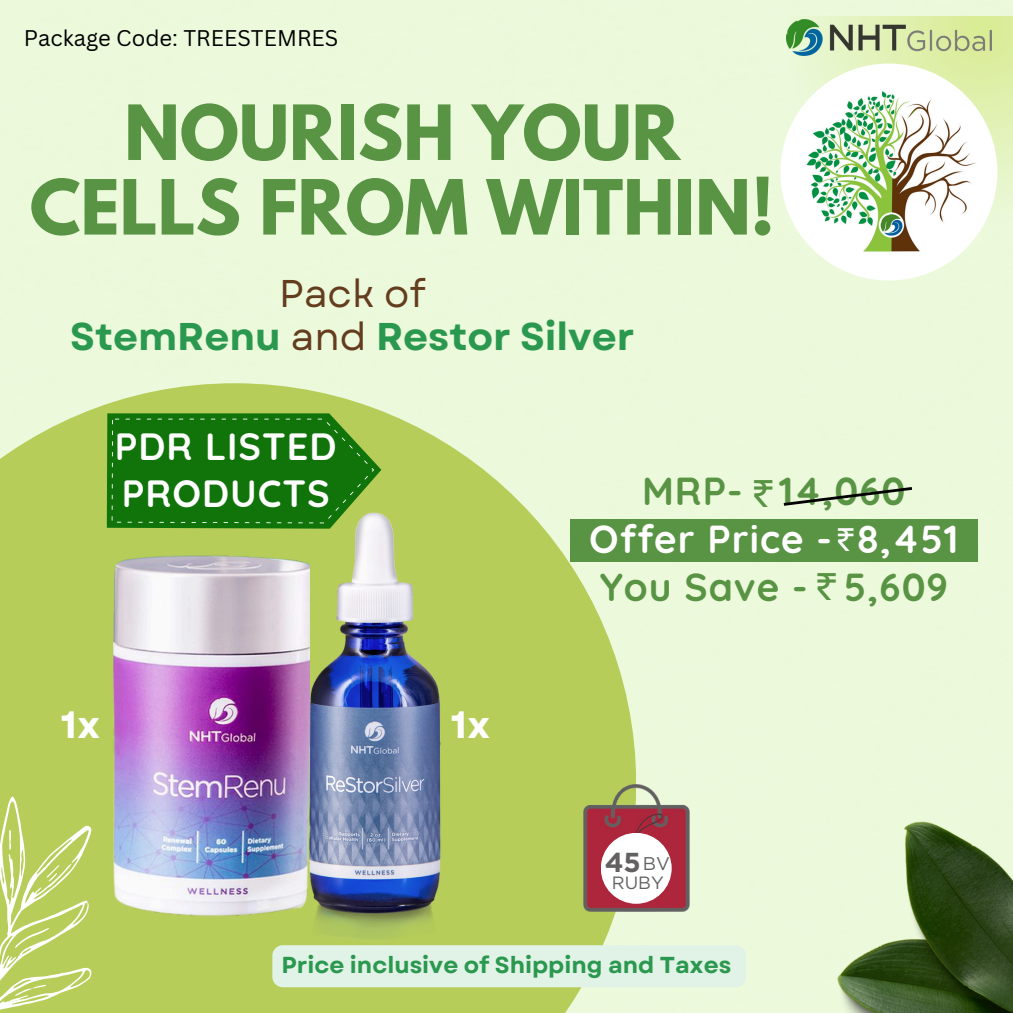
<style>
.page{position:relative;width:1013px;height:1013px;background:#fff}
.page>*{position:absolute;margin:0;border:0;box-sizing:border-box;transform-origin:0 0}
.t1{font:700 67.38px/74.6px "League Spartan";color:#599344;text-align:center}
.t2{font:43.25px "Noto Sans Gurmukhi";color:#599344}
.t3{font:700 38.88px/47.8px "Quicksand";letter-spacing:.025em;color:#fff}
.t4{font:700 38.88px "Quicksand";letter-spacing:.025em;color:#599344}
.t5{font:700 38.62px/42.9px "Garet";color:#2b984f;text-align:center}
.t6{font:700 38px "Garet";color:#fff}
.t7{font:700 37.88px/46.9px "Quicksand";letter-spacing:.025em;color:#fff}
.t8{font:36.62px "Noto Sans Gurmukhi";color:#fff}
.t9{font:700 27.38px "Gotham";color:#626061}
.t10{font:700 23.12px "Garet";color:#2b984f}
.t11{font:22px "Canva Sans";color:#000}
.t12{font:18.38px "Gotham";color:#626061}
.t13{font:17.75px "Gotham";color:#626061}
.s1{font-weight:400;color:#643c1e}
.s2{color:#599344}
.s3{font-family:"Noto Sans Gurmukhi";font-weight:400;font-size:43.25px;color:#599344}
</style>
<div class="page">
<div style="left:0;top:0;width:1012px;height:1012px;background:#ecf9db"></div>
<svg style="left:767px;top:0;width:245px;height:241px;background:#e6f5c8"></svg>
<img style="left:786px;top:20px;width:205px;height:35px">
<img style="left:780px;top:63px;width:217px;height:217px;border-radius:50%">
<svg style="left:0;top:383px;width:636px;height:629px;background:#c1d675"></svg>
<img style="left:113px;top:551px;width:178px;height:372px">
<img style="left:583px;top:784px;width:106px;height:127px">
<div style="left:600px;top:832px;width:71px;height:71px;background:#fff;border-radius:50%"></div>
<img style="left:837px;top:821px;width:175px;height:191px">
<svg style="left:0;top:796px;width:92px;height:216px;background:#c3d677"></svg>
<img style="left:291px;top:504px;width:165px;height:441px">
<svg style="left:107px;top:413px;width:274px;height:115px;background:#227d14"></svg>
<div style="left:570px;top:519px;width:407px;height:42px;background:#599344"></div>
<svg style="left:780px;top:485px;width:135px;height:22px;background:#cedac0"></svg>
<div style="left:272px;top:945px;width:474px;height:42px;background:#e1f2e6"></div>
<p class="t11" style="left:24px;top:22px;width:316px">Package Code: TREESTEMRES</p>
<h1 class="t1" style="left:30px;top:104px;width:746px">NOURISH YOUR<br>CELLS FROM WITHIN!</h1>
<h3 class="t5" style="left:70px;top:272px;width:565px"><span class="s1">Pack of<br></span>StemRenu <span class="s1">and</span> Restor Silver</h3>
<h3 class="t7" style="left:115px;top:422px;width:223px">PDR LISTED<br>PRODUCTS</h3>
<h3 class="t6" style="left:61px;top:697px;width:41px">1x</h3>
<h3 class="t6" style="left:451px;top:697px;width:41px">1x</h3>
<h3 class="t4" style="left:642px;top:466px;width:265px">MRP- 14,060</h3>
<h3 class="t3" style="left:589px;top:514px;width:370px">Offer Price - 8,451<br><span class="s2">You Save -</span> <span class="s3">₹</span> <span class="s2">5,609</span></h3>
<h2 class="t2" style="left:751px;top:468px;width:25px">₹</h2>
<h3 class="t8" style="left:835px;top:518px;width:22px">₹</h3>
<p class="t9" style="left:604px;top:845px;width:38px">45</p>
<p class="t12" style="left:643px;top:852px;width:29px">BV</p>
<p class="t13" style="left:612px;top:871px;width:53px">RUBY</p>
<p class="t10" style="left:281px;top:948px;width:451px">Price inclusive of Shipping and Taxes</p>
</div>
